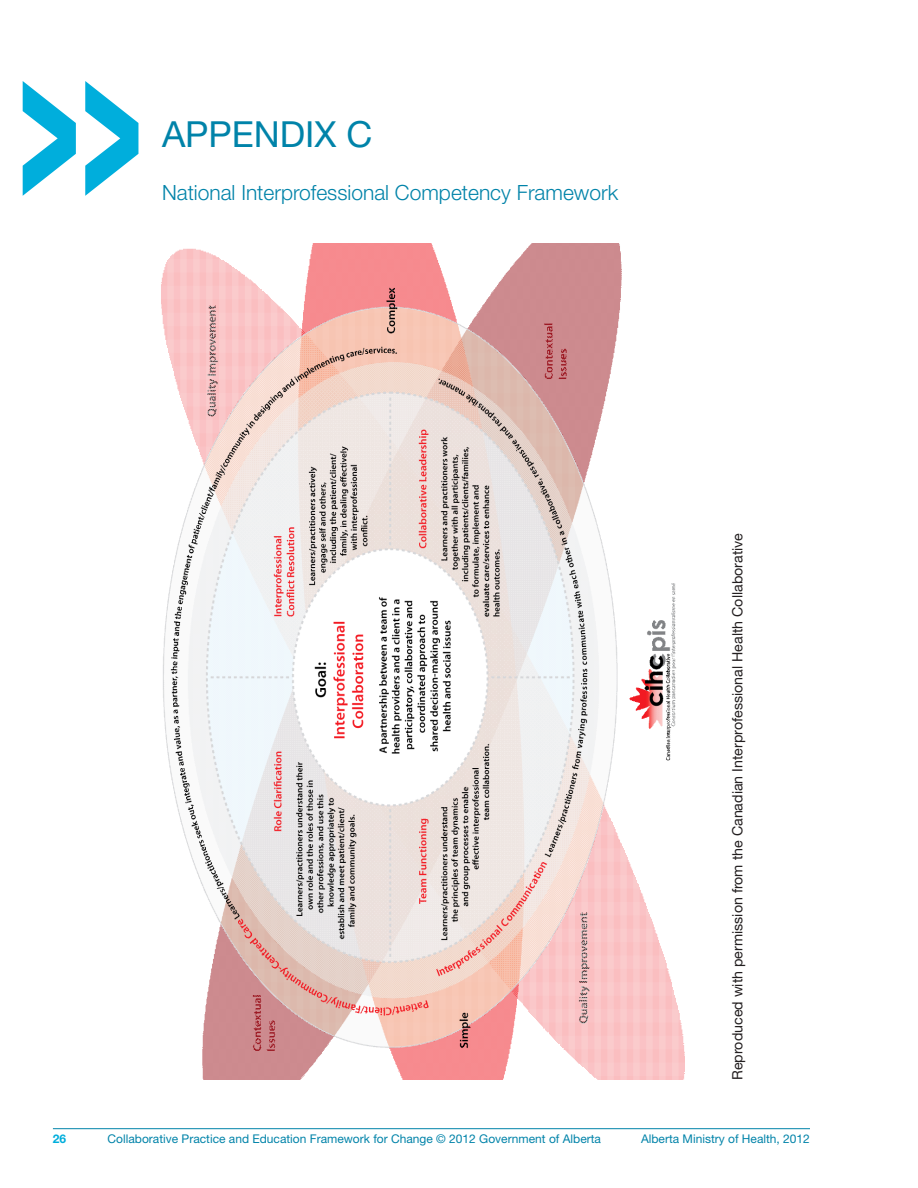
<style>
.page{position:relative;width:918px;height:1188px;background:#fff}
.page>*{position:absolute;margin:0;border:0;box-sizing:border-box;transform-origin:0 0}
.A_Head{font:36px "Helvetica Neue LT Std";color:#0083a9}
.B_Head{font:300 21px "Helvetica Neue LT Std";color:#0083a9}
.body{font:14.25px "Helvetica Neue LT Std";color:#231f20}
.t1{font:12px "Helvetica Neue LT Std";color:#0083a9}
.t2{font:700 12px "Helvetica Neue LT Std";color:#00aedc}
</style>
<div class="page">
<hr style="left:53px;top:1128px;width:757px;height:1px;background:#0083a9">
<svg style="left:23px;top:81px;width:115px;height:115px"></svg>
<img style="left:161px;top:243px;width:524px;height:837px">
<p class="A_Head" style="left:162px;top:113px;width:212px">APPENDIX C</p>
<p class="B_Head" style="left:162px;top:179px;width:458px">National Interprofessional Competency Framework</p>
<p class="body" style="left:729px;top:1080px;width:549px;rotate:-90deg">Reproduced with permission from the Canadian Interprofessional Health Collaborative</p>
<p class="t2" style="left:53px;top:1131px;width:15px">26</p>
<p class="t1" style="left:108px;top:1131px;width:495px">Collaborative Practice and Education Framework for Change © 2012 Government of Alberta</p>
<p class="t1" style="left:641px;top:1131px;width:170px">Alberta Ministry of Health, 2012</p>
</div>
